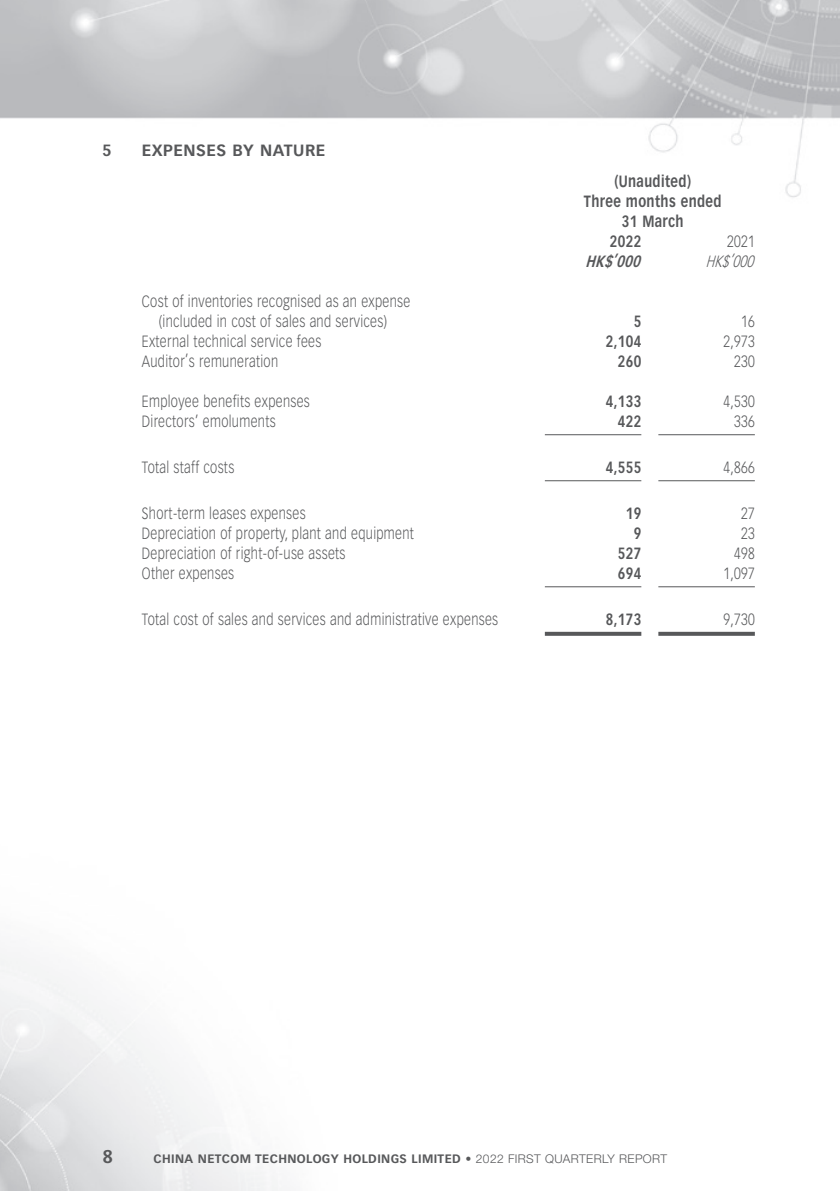
<style>
.page{position:relative;width:840px;height:1191px;background:#fff}
.page>*{position:absolute;margin:0;border:0;box-sizing:border-box;transform-origin:0 0}
.t1{font:700 18px "Vectora LT Std";color:#57585a}
.Notes{font:300 16px/20px "Vectora LT Std";letter-spacing:.025em;color:#57585a;text-align:center;scale:.8 1}
.Notes-2{font:700 16px/20px "Vectora LT Std";letter-spacing:.03em;color:#57585a;text-align:center;scale:.8 1}
.Notes_HD1{font:700 16px "Vectora LT Std";letter-spacing:.03em;color:#57585a}
.Notes-3{font:italic 700 16px "Vectora LT Std";color:#57585a;scale:.8 1}
.Notes-4{font:italic 300 16px "Vectora LT Std";color:#57585a;scale:.8 1}
.t2{font:700 12px "Vectora LT Std";letter-spacing:.03em;color:#57585a}
.s1{font-family:"Helvetica Neue LT Std";font-weight:300}
</style>
<div class="page">
<img style="left:0;top:0;width:839px;height:1191px">
<hr style="left:544px;top:434px;width:97px;height:1px;background:#57585a">
<hr style="left:658px;top:434px;width:96px;height:1px;background:#57585a">
<hr style="left:544px;top:480px;width:97px;height:1px;background:#57585a">
<hr style="left:658px;top:480px;width:96px;height:1px;background:#57585a">
<hr style="left:544px;top:586px;width:97px;height:1px;background:#57585a">
<hr style="left:658px;top:586px;width:96px;height:1px;background:#57585a">
<svg style="left:544px;top:632px;width:97px;height:4px"></svg>
<svg style="left:658px;top:632px;width:96px;height:4px"></svg>
<p class="Notes_HD1" style="left:102px;top:140px;width:11px">5</p>
<p class="Notes_HD1" style="left:142px;top:140px;width:185px">EXPENSES BY NATURE</p>
<p class="Notes" style="left:142px;top:292px;width:337px">Cost of inventories recognised as an expense (included in cost of sales and services)</p>
<p class="Notes-2" style="left:614px;top:171px;width:97px">(Unaudited)</p>
<p class="Notes-2" style="left:583px;top:191px;width:174px">Three months ended<br>31 March</p>
<p class="Notes-2" style="left:609px;top:231px;width:41px">2022</p>
<p class="Notes" style="left:726px;top:232px;width:36px">2021</p>
<p class="Notes-3" style="left:585px;top:252px;width:76px">HK$’000</p>
<p class="Notes-4" style="left:705px;top:252px;width:67px">HK$’000</p>
<p class="Notes-2" style="left:633px;top:311px;width:11px">5</p>
<p class="Notes" style="left:740px;top:312px;width:19px">16</p>
<p class="Notes" style="left:142px;top:332px;width:226px">External technical service fees</p>
<p class="Notes-2" style="left:605px;top:331px;width:46px">2,104</p>
<p class="Notes" style="left:723px;top:332px;width:41px">2,973</p>
<p class="Notes" style="left:142px;top:352px;width:172px">Auditor’s remuneration</p>
<p class="Notes-2" style="left:617px;top:351px;width:31px">260</p>
<p class="Notes" style="left:733px;top:352px;width:27px">230</p>
<p class="Notes" style="left:142px;top:392px;width:211px">Employee benefits expenses</p>
<p class="Notes-2" style="left:605px;top:391px;width:46px">4,133</p>
<p class="Notes" style="left:723px;top:392px;width:41px">4,530</p>
<p class="Notes" style="left:142px;top:412px;width:169px">Directors’ emoluments</p>
<p class="Notes-2" style="left:617px;top:411px;width:31px">422</p>
<p class="Notes" style="left:733px;top:412px;width:27px">336</p>
<p class="Notes" style="left:142px;top:458px;width:117px">Total staff costs</p>
<p class="Notes-2" style="left:605px;top:457px;width:46px">4,555</p>
<p class="Notes" style="left:723px;top:458px;width:41px">4,866</p>
<p class="Notes" style="left:142px;top:504px;width:206px">Short-term leases expenses</p>
<p class="Notes-2" style="left:625px;top:503px;width:21px">19</p>
<p class="Notes" style="left:740px;top:504px;width:19px">27</p>
<p class="Notes" style="left:142px;top:524px;width:341px">Depreciation of property, plant and equipment</p>
<p class="Notes-2" style="left:633px;top:523px;width:11px">9</p>
<p class="Notes" style="left:740px;top:524px;width:19px">23</p>
<p class="Notes" style="left:142px;top:544px;width:256px">Depreciation of right-of-use assets</p>
<p class="Notes-2" style="left:617px;top:543px;width:31px">527</p>
<p class="Notes" style="left:733px;top:544px;width:27px">498</p>
<p class="Notes" style="left:142px;top:564px;width:117px">Other expenses</p>
<p class="Notes-2" style="left:617px;top:563px;width:31px">694</p>
<p class="Notes" style="left:723px;top:564px;width:41px">1,097</p>
<p class="Notes" style="left:142px;top:610px;width:446px">Total cost of sales and services and administrative expenses</p>
<p class="Notes-2" style="left:605px;top:609px;width:46px">8,173</p>
<p class="Notes" style="left:723px;top:610px;width:41px">9,730</p>
<p class="t1" style="left:102px;top:1145px;width:12px">8</p>
<p class="t2" style="left:153px;top:1151px;width:515px">CHINA NETCOM TECHNOLOGY HOLDINGS LIMITED • <span class="s1">2022 FIRST QUARTERLY REPORT</span></p>
</div>
